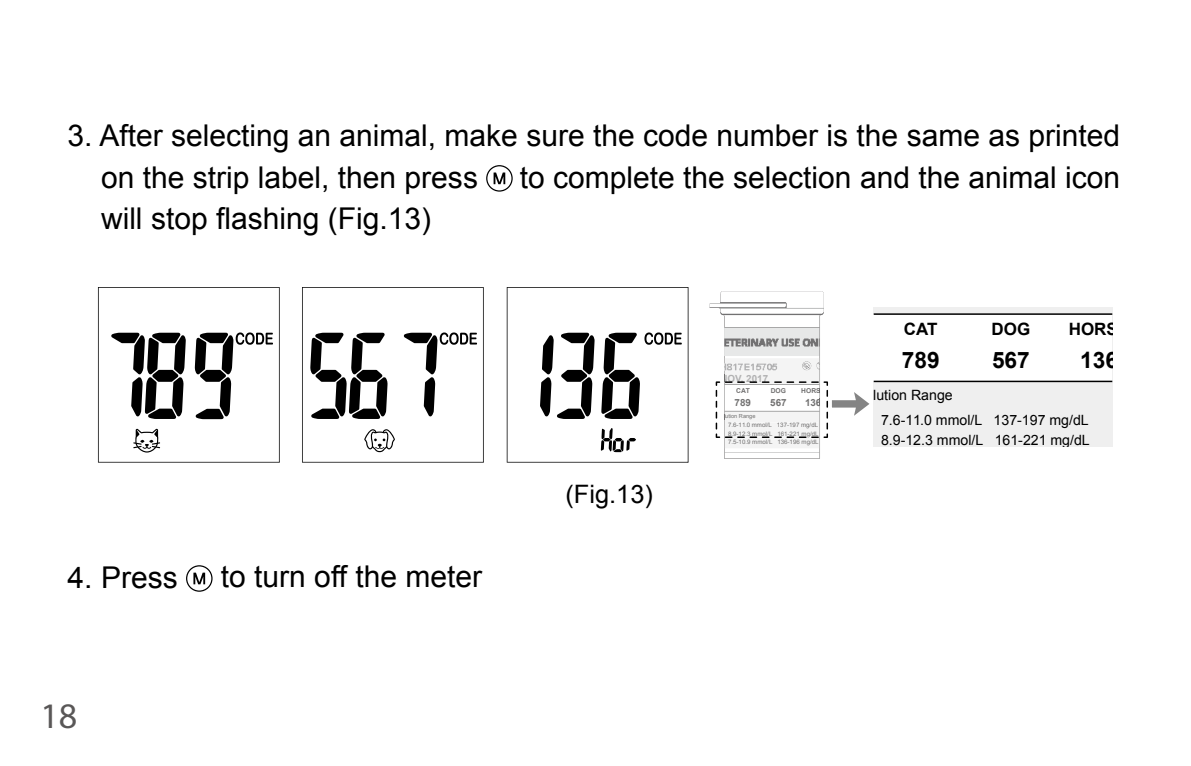
<style>
.page{position:relative;width:1191px;height:766px;background:#fff}
.page>*{position:absolute;margin:0;border:0;box-sizing:border-box;transform-origin:0 0}
.t1{font:36px "Myriad Pro";color:#595757}
.t2{font:30px/41.7px "Arial";color:#000}
.t3{font:25.5px "Arial";color:#000}
.t4{font:700 22.8px "Arial";color:#000}
.t5{font:700 17.1px "Arial";color:#000}
.t6{font:14.1px/25.5px "Arial";color:#000}
.t7{font:700 9.9px "Arial";color:#727171}
.t8{font:700 9.9px "Arial";color:#b1b1b2}
.t9{font:700 6.6px "Arial";color:#727171}
.t10{font:6px/8.7px "Arial";color:#727171;text-align:justify}
.t11{font:5.7px "Arial";color:#727171}
.s1{color:#727171}
</style>
<div class="page">
<svg style="left:186px;top:565px;width:26px;height:26px"></svg>
<svg style="left:486px;top:165px;width:26px;height:26px"></svg>
<svg style="left:302px;top:287px;width:182px;height:175px"></svg>
<svg style="left:507px;top:287px;width:181px;height:175px"></svg>
<svg style="left:98px;top:287px;width:182px;height:175px"></svg>
<svg style="left:715px;top:307px;width:397px;height:151px"></svg>
<img style="left:709px;top:291px;width:115px;height:79px">
<p class="t2" style="left:101px;top:115px;width:1020px;text-indent:-33px">3. After selecting an animal, make sure the code number is the same as printed on the strip label, then press</p>
<p class="t2" style="left:520px;top:156px;width:602px">to complete the selection and the animal icon</p>
<p class="t2" style="left:101px;top:198px;width:332px">will stop flashing (Fig.13)</p>
<p class="t2" style="left:68px;top:556px;width:112px">4. Press</p>
<p class="t2" style="left:221px;top:556px;width:263px">to turn off the meter</p>
<p class="t1" style="left:40px;top:693px;width:38px">18</p>
<p class="t3" style="left:565px;top:477px;width:89px">(Fig.13)</p>
<p class="t8" style="left:720px;top:371px;width:49px"><span class="s1">N</span>OV. 2017</p>
<p class="t9" style="left:736px;top:386px;width:15px">CAT</p>
<p class="t9" style="left:770px;top:386px;width:17px">DOG</p>
<p class="t9" style="left:801px;top:386px;width:21px">HORS</p>
<p class="t10" style="left:728px;top:420px;width:92px">7.6-11.0 mmol/L 137-197 mg/dL 8.9-12.3 mmol/L 161-221 mg/dL 7.5-10.9 mmol/L 136-196 mg/dL</p>
<p class="t7" style="left:734px;top:395px;width:18px">789</p>
<p class="t7" style="left:770px;top:395px;width:18px">567</p>
<p class="t7" style="left:805px;top:395px;width:18px">136</p>
<p class="t11" style="left:724px;top:412px;width:33px">lution Range</p>
<p class="t5" style="left:904px;top:317px;width:35px">CAT</p>
<p class="t5" style="left:991px;top:317px;width:40px">DOG</p>
<p class="t5" style="left:1068px;top:317px;width:51px">HORS</p>
<p class="t4" style="left:902px;top:344px;width:39px">789</p>
<p class="t4" style="left:992px;top:344px;width:39px">567</p>
<p class="t4" style="left:1080px;top:344px;width:39px">136</p>
<p class="t6" style="left:881px;top:382px;width:209px;text-indent:-8px">lution Range<br>7.6-11.0 mmol/L 137-197 mg/dL</p>
<p class="t6" style="left:881px;top:427px;width:210px">8.9-12.3 mmol/L 161-221 mg/dL</p>
</div>
